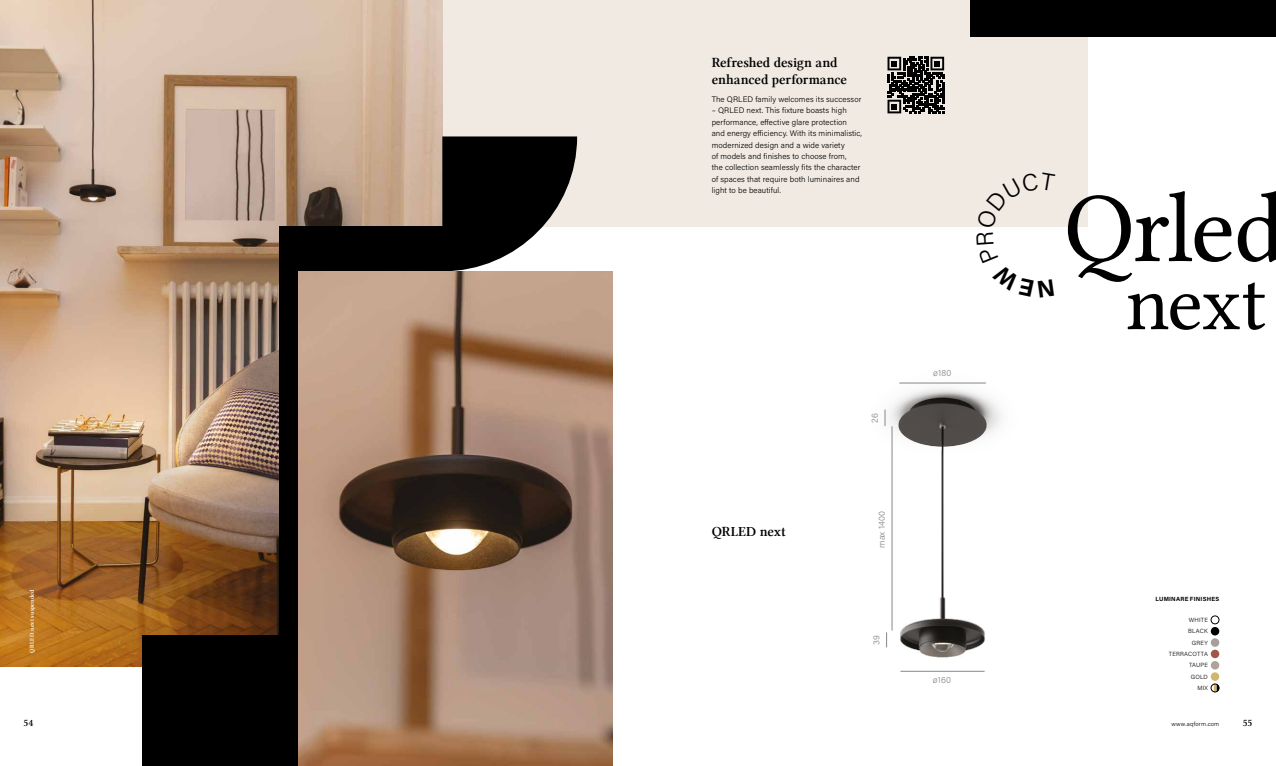
<style>
.page{position:relative;width:1276px;height:766px;background:#fff}
.page>*{position:absolute;margin:0;border:0;box-sizing:border-box;transform-origin:0 0}
.t1{font:100px "Lin Libertine";letter-spacing:-.02em;color:#000}
.t2{font:80px "Lin Libertine";color:#000}
.t3{font:14px/17px "Lin Libertine Z";color:#000}
.t4{font:10px "Lin Libertine Z";color:#000}
.t5{font:300 9px "Acumin Pro";letter-spacing:.015em;color:#878787}
.t6{font:300 8px/11.3px "Acumin Pro";letter-spacing:.01em;color:#000}
.t7{font:300 6px/11.3px "Acumin Pro";letter-spacing:.035em;color:#000;text-align:right}
.t8{font:6px "Lin Libertine Z";letter-spacing:.03em;color:#fff}
.t9{font:700 6px "Acumin Pro";letter-spacing:.04em;color:#000}
</style>
<div class="page">
<div style="left:442px;top:0;width:645px;height:226px;background:#f0eae2"></div>
<img style="left:0;top:0;width:442px;height:666px">
<div style="left:279px;top:226px;width:163px;height:539px;background:#000"></div>
<div style="left:142px;top:635px;width:164px;height:130px;background:#000"></div>
<div style="left:970px;top:0;width:306px;height:37px;background:#000"></div>
<svg style="left:442px;top:136px;width:135px;height:135px"></svg>
<img style="left:298px;top:271px;width:314px;height:494px">
<svg style="left:887px;top:57px;width:57px;height:56px"></svg>
<div style="left:1210px;top:638px;width:9px;height:8px;background:#a59f9d;border-radius:50%"></div>
<div style="left:1210px;top:649px;width:9px;height:9px;background:#9f5845;border-radius:50%"></div>
<svg style="left:1210px;top:660px;width:9px;height:9px"></svg>
<div style="left:1210px;top:672px;width:9px;height:8px;background:#ceb76f;border-radius:50%"></div>
<svg style="left:1210px;top:626px;width:9px;height:9px"></svg>
<div style="left:1210px;top:615px;width:9px;height:9px;border:1px solid #000;border-radius:50%"></div>
<svg style="left:1212px;top:684px;width:7px;height:8px"></svg>
<div style="left:1210px;top:683px;width:9px;height:9px;border:1px solid #000;border-radius:50%"></div>
<img style="left:884px;top:383px;width:117px;height:289px">
<svg style="left:886px;top:632px;width:1px;height:15px"></svg>
<hr style="left:891px;top:426px;width:1px;height:204px;background:#878787">
<svg style="left:884px;top:409px;width:1px;height:16px"></svg>
<hr style="left:899px;top:382px;width:87px;height:1px;background:#878787">
<hr style="left:900px;top:670px;width:84px;height:1px;background:#878787">
<svg style="left:976px;top:226px;width:79px;height:1px"></svg>
<p class="t8" style="left:28px;top:652px;width:64px;rotate:-90deg">QRLED next suspended</p>
<h3 class="t3" style="left:711px;top:54px;width:137px">Refreshed design and enhanced performance</h3>
<p class="t6" style="left:711px;top:93px;width:151px">The QRLED family welcomes its successor</p>
<p class="t6" style="left:711px;top:105px;width:152px">– QRLED next. This fixture boasts high performance, effective glare protection and energy efficiency. With its minimalistic, modernized design and a wide variety<br>of models and finishes to choose from,<br>the collection seamlessly fits the character of spaces that require both luminaires and light to be beautiful.</p>
<h3 class="t3" style="left:711px;top:523px;width:76px">QRLED next</h3>
<p class="t5" style="left:868px;top:422px;width:11px;rotate:-90deg">26</p>
<p class="t5" style="left:875px;top:547px;width:38px;rotate:-90deg">max 1400</p>
<p class="t5" style="left:870px;top:644px;width:11px;rotate:-90deg">39</p>
<p class="t5" style="left:933px;top:366px;width:20px">ø180</p>
<p class="t5" style="left:933px;top:673px;width:20px">ø160</p>
<h1 class="t1" style="left:1064px;top:171px;width:222px">Qrled</h1>
<h2 class="t2" style="left:1126px;top:257px;width:142px">next</h2>
<p class="t9" style="left:1155px;top:595px;width:65px">LUMINARE FINISHES</p>
<p class="t7" style="left:1169px;top:614px;width:40px">WHITE<br>BLACK<br>GREY<br>TERRACOTTA<br>TAUPE<br>GOLD<br>MIX</p>
<p class="t4" style="left:23px;top:717px;width:11px">54</p>
<p class="t7" style="left:1171px;top:718px;width:49px">www.aqform.com</p>
<p class="t4" style="left:1242px;top:717px;width:11px">55</p>
</div>
